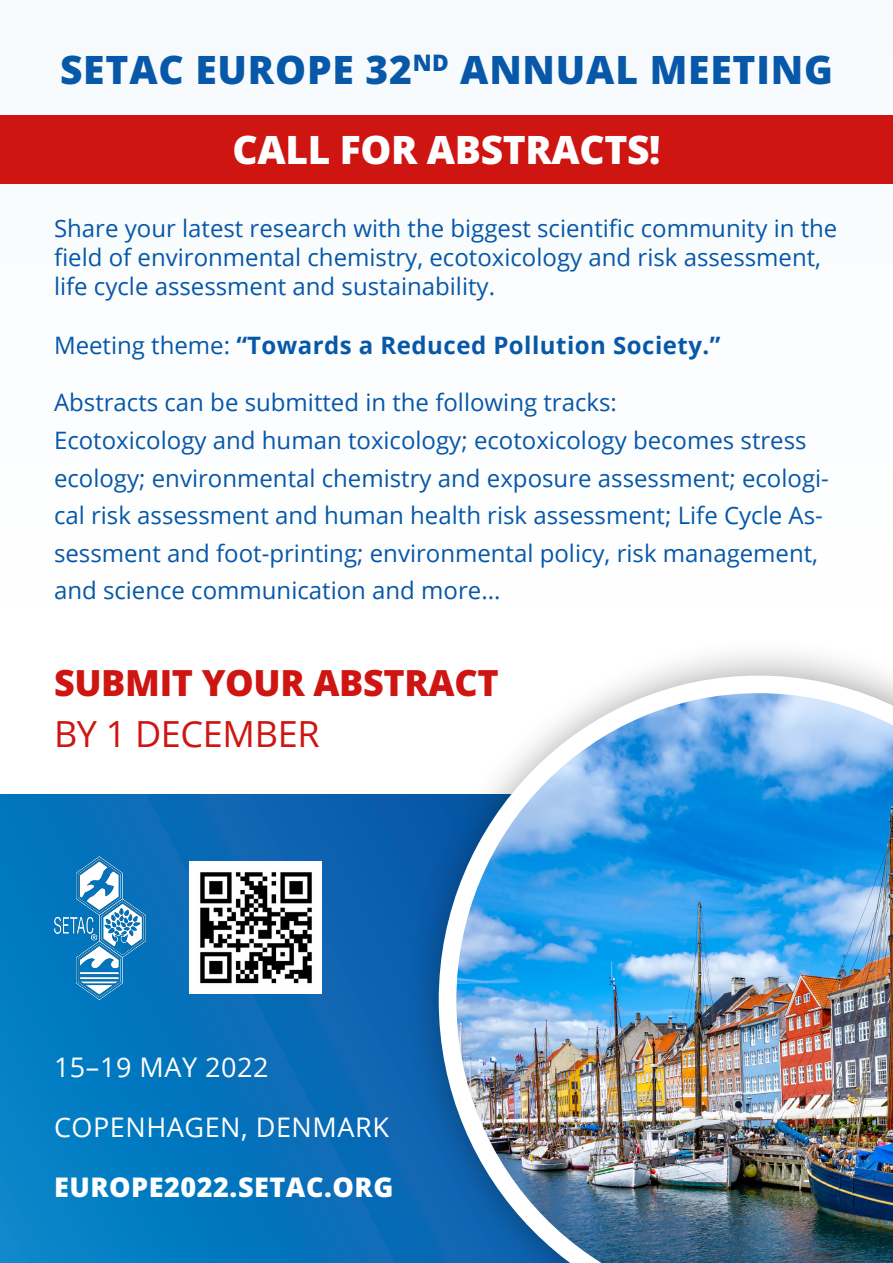
<style>
.page{position:relative;width:893px;height:1263px;background:#fff}
.page>*{position:absolute;margin:0;border:0;box-sizing:border-box;transform-origin:0 0}
.t1{font:800 39px "Open Sans";letter-spacing:.02em;color:#0758a8}
.t2{font:800 39px "Open Sans";letter-spacing:-.01em;color:#fff}
.t3{font:800 36px "Open Sans";letter-spacing:-.01em;color:#ce1511}
.t4{font:36px "Open Sans";letter-spacing:-.01em;color:#ce1511}
.t5{font:27px "Open Sans";letter-spacing:.02em;color:#fff}
.t6{font:800 27px "Open Sans";letter-spacing:.02em;color:#fff}
.t7{font:24px/37.5px "Open Sans";color:#0758a8}
.t8{font:700 24px "Open Sans";letter-spacing:.02em;color:#0758a8}
.s1{font-weight:400}
</style>
<div class="page">
<div style="left:0;top:0;width:893px;height:792px;background:#fbfdfe"></div>
<svg style="left:0;top:794px;width:404px;height:469px;background:#0771ba"></svg>
<div style="left:404px;top:636px;width:489px;height:627px;background:#000;opacity:.4"></div>
<img style="left:439px;top:675px;width:454px;height:588px">
<div style="left:0;top:115px;width:893px;height:68px;background:#ce1511"></div>
<img style="left:54px;top:856px;width:92px;height:144px">
<img style="left:190px;top:861px;width:132px;height:132px">
<p class="t1" style="left:60px;top:43px;width:774px">SETAC EUROPE 32<sup>ND</sup> ANNUAL MEETING</p>
<p class="t2" style="left:233px;top:123px;width:429px">CALL FOR ABSTRACTS!</p>
<p class="t7" style="left:54px;top:213px;width:785px;line-height:28.8px">Share your latest research with the biggest scientific community in the field of environmental chemistry, ecotoxicology and risk assessment, life cycle assessment and sustainability.</p>
<p class="t8" style="left:54px;top:328px;width:668px"><span class="s1">Meeting theme:</span> “Towards a Reduced Pollution Society.”</p>
<p class="t7" style="left:54px;top:383px;width:564px">Abstracts can be submitted in the following tracks:</p>
<p class="t7" style="left:54px;top:421px;width:776px">Ecotoxicology and human toxicology; ecotoxicology becomes stress ecology; environmental chemistry and exposure assessment; ecologi&shy;cal risk assessment and human health risk assessment; Life Cycle As&shy;sessment and foot-printing; environmental policy, risk management, and science communication and more...</p>
<p class="t3" style="left:54px;top:659px;width:446px">SUBMIT YOUR ABSTRACT</p>
<p class="t4" style="left:54px;top:710px;width:267px">BY 1 DECEMBER</p>
<p class="t5" style="left:54px;top:1048px;width:216px">15–19 MAY 2022</p>
<p class="t5" style="left:54px;top:1108px;width:336px">COPENHAGEN, DENMARK</p>
<p class="t6" style="left:54px;top:1168px;width:341px">EUROPE2022.SETAC.ORG</p>
</div>
